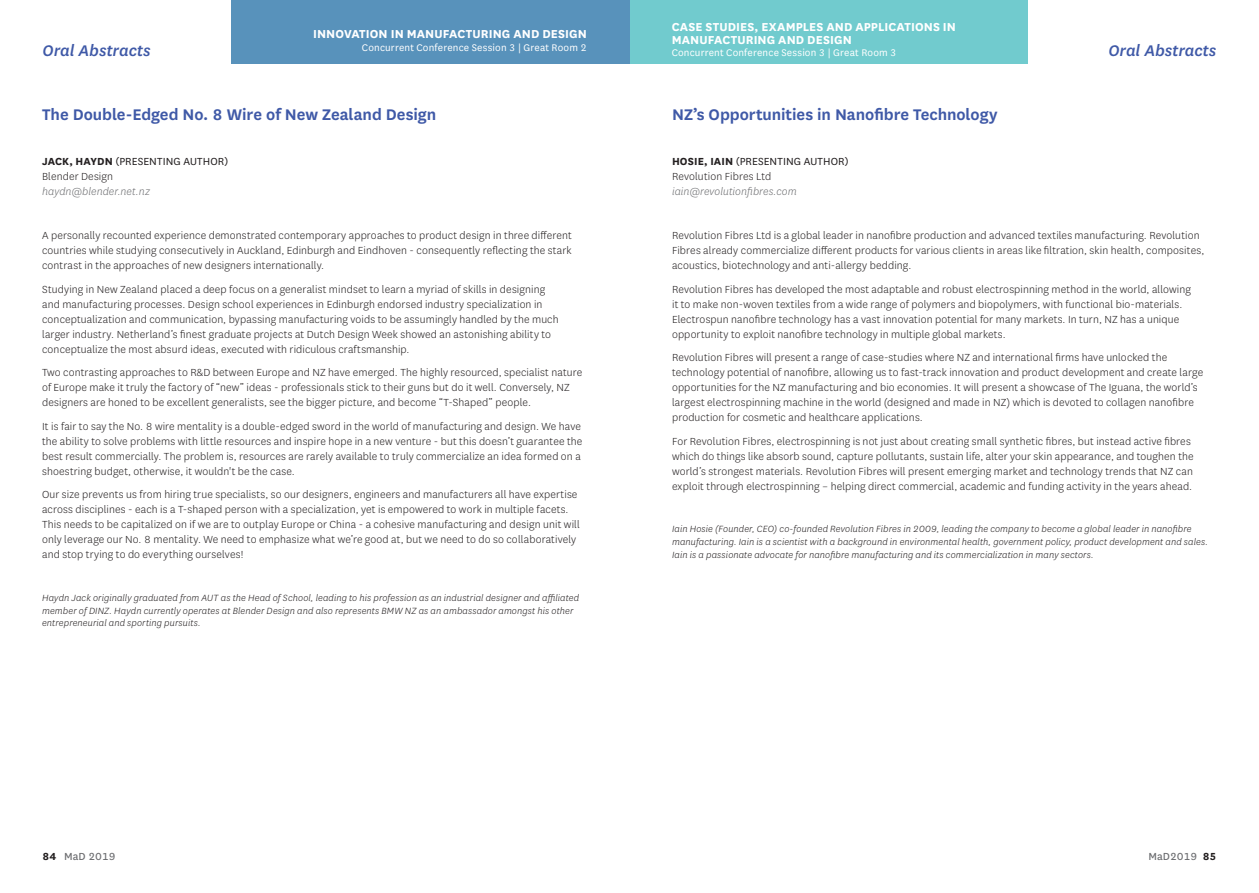
<style>
.page{position:relative;width:1259px;height:893px;background:#fff}
.page>*{position:absolute;margin:0;border:0;box-sizing:border-box;transform-origin:0 0}
.Header_1{font:600 18px "National";letter-spacing:-.005em;color:#3f59a7}
.t1{font:italic 500 18px "National";color:#3f59a7}
.t2{font:700 13.5px/12.8px "National";letter-spacing:.01em;color:#fff}
.Body_copy{font:300 12px/15px "National";letter-spacing:.01em;color:#231f20}
.Body_copy-2{font:italic 300 12px/15px "National";letter-spacing:.005em;color:#6c6d70}
.Subhead_Caps{font:12px "National";letter-spacing:.01em;color:#231f20}
.t3{font:12px "National";color:#6c6d70}
.t4{font:11.25px "National";letter-spacing:.015em;color:#fff}
.Abstracts_Bio{font:italic 300 10.5px/12.8px "National";letter-spacing:.01em;color:#231f20}
.s1{font-weight:700}
.s2{font-style:normal;color:#231f20}
.s3{font-weight:700;color:#231f20}
</style>
<div class="page">
<div style="left:629px;top:0;width:399px;height:64px;background:#71cbce"></div>
<div style="left:231px;top:0;width:398px;height:64px;background:#5892bb"></div>
<h1 class="t1" style="left:43px;top:39px;width:110px">Oral Abstracts</h1>
<p class="t2" style="left:313px;top:27px;width:275px">INNOVATION IN MANUFACTURING AND DESIGN</p>
<p class="t4" style="left:362px;top:40px;width:226px">Concurrent Conference Session 3 | Great Room 2</p>
<p class="Header_1" style="left:42px;top:102px;width:396px">The Double-Edged No. 8 Wire of New Zealand Design</p>
<p class="Subhead_Caps" style="left:42px;top:153px;width:188px"><span class="s1">JACK, HAYDN</span> (PRESENTING AUTHOR)</p>
<p class="Body_copy-2" style="left:42px;top:168px;width:109px"><span class="s2">Blender Design </span>haydn@blender.net.nz</p>
<p class="Body_copy" style="left:42px;top:228px;width:531px;text-align:justify">A personally recounted experience demonstrated contemporary approaches to product design in three different countries while studying consecutively in Auckland, Edinburgh and Eindhoven - consequently reflecting the stark contrast in the approaches of new designers internationally.</p>
<p class="Body_copy" style="left:42px;top:281px;width:518px">Studying in New Zealand placed a deep focus on a generalist mindset to learn a myriad of skills in designing and manufacturing processes. Design school experiences in Edinburgh endorsed industry specialization in conceptualization and communication, bypassing manufacturing voids to be assumingly handled by the much larger industry. Netherland’s finest graduate projects at Dutch Design Week showed an astonishing ability to conceptualize the most absurd ideas, executed with ridiculous craftsmanship.</p>
<p class="Body_copy" style="left:42px;top:365px;width:541px">Two contrasting approaches to R&amp;D between Europe and NZ have emerged. The highly resourced, specialist nature of Europe make it truly the factory of “new” ideas - professionals stick to their guns but do it well. Conversely, NZ designers are honed to be excellent generalists, see the bigger picture, and become “T-Shaped” people.</p>
<p class="Body_copy" style="left:42px;top:418px;width:542px">It is fair to say the No. 8 wire mentality is a double-edged sword in the world of manufacturing and design. We have the ability to solve problems with little resources and inspire hope in a new venture - but this doesn’t guarantee the best result commercially. The problem is, resources are rarely available to truly commercialize an idea formed on a shoestring budget, otherwise, it wouldn't be the case.</p>
<p class="Body_copy" style="left:42px;top:487px;width:539px">Our size prevents us from hiring true specialists, so our designers, engineers and manufacturers all have expertise across disciplines - each is a T-shaped person with a specialization, yet is empowered to work in multiple facets.<br>This needs to be capitalized on if we are to outplay Europe or China - a cohesive manufacturing and design unit will only leverage our No. 8 mentality. We need to emphasize what we’re good at, but we need to do so collaboratively and stop trying to do everything ourselves!</p>
<p class="Abstracts_Bio" style="left:42px;top:591px;width:538px">Haydn Jack originally graduated from AUT as the Head of School, leading to his profession as an industrial designer and affiliated member of DINZ. Haydn currently operates at Blender Design and also represents BMW NZ as an ambassador amongst his other entrepreneurial and sporting pursuits.</p>
<p class="t2" style="left:671px;top:19px;width:286px">CASE STUDIES, EXAMPLES AND APPLICATIONS IN<br>MANUFACTURING AND DESIGN</p>
<p class="t4" style="left:671px;top:46px;width:226px">Concurrent Conference Session 3 | Great Room 3</p>
<h1 class="t1" style="left:1108px;top:39px;width:110px">Oral Abstracts</h1>
<p class="Header_1" style="left:672px;top:102px;width:327px">NZ’s Opportunities in Nanofibre Technology</p>
<p class="Subhead_Caps" style="left:672px;top:153px;width:178px"><span class="s1">HOSIE, IAIN</span> (PRESENTING AUTHOR)</p>
<p class="Body_copy-2" style="left:672px;top:168px;width:126px"><span class="s2">Revolution Fibres Ltd </span>iain@revolutionfibres.com</p>
<p class="Body_copy" style="left:672px;top:228px;width:534px">Revolution Fibres Ltd is a global leader in nanofibre production and advanced textiles manufacturing. Revolution<br>Fibres already commercialize different products for various clients in areas like filtration, skin health, composites, acoustics, biotechnology and anti-allergy bedding.</p>
<p class="Body_copy" style="left:672px;top:281px;width:520px">Revolution Fibres has developed the most adaptable and robust electrospinning method in the world, allowing it to make non-woven textiles from a wide range of polymers and biopolymers, with functional bio-materials.<br>Electrospun nanofibre technology has a vast innovation potential for many markets. In turn, NZ has a unique opportunity to exploit nanofibre technology in multiple global markets.</p>
<p class="Body_copy" style="left:672px;top:350px;width:533px">Revolution Fibres will present a range of case-studies where NZ and international firms have unlocked the technology potential of nanofibre, allowing us to fast-track innovation and product development and create large opportunities for the NZ manufacturing and bio economies. It will present a showcase of The Iguana, the world’s largest electrospinning machine in the world (designed and made in NZ) which is devoted to collagen nanofibre production for cosmetic and healthcare applications.</p>
<p class="Body_copy" style="left:672px;top:433px;width:523px">For Revolution Fibres, electrospinning is not just about creating small synthetic fibres, but instead active fibres which do things like absorb sound, capture pollutants, sustain life, alter your skin appearance, and toughen the world’s strongest materials. Revolution Fibres will present emerging market and technology trends that NZ can exploit through electrospinning – helping direct commercial, academic and funding activity in the years ahead.</p>
<p class="Abstracts_Bio" style="left:672px;top:522px;width:537px">Iain Hosie (Founder, CEO) co-founded Revolution Fibres in 2009, leading the company to become a global leader in nanofibre manufacturing. Iain is a scientist with a background in environmental health, government policy, product development and sales.<br>Iain is a passionate advocate for nanofibre manufacturing and its commercialization in many sectors.</p>
<p class="t3" style="left:43px;top:848px;width:75px"><span class="s3">84</span> MaD 2019</p>
<p class="t3" style="left:1148px;top:848px;width:69px">MaD2019 <span class="s3">85</span></p>
</div>
